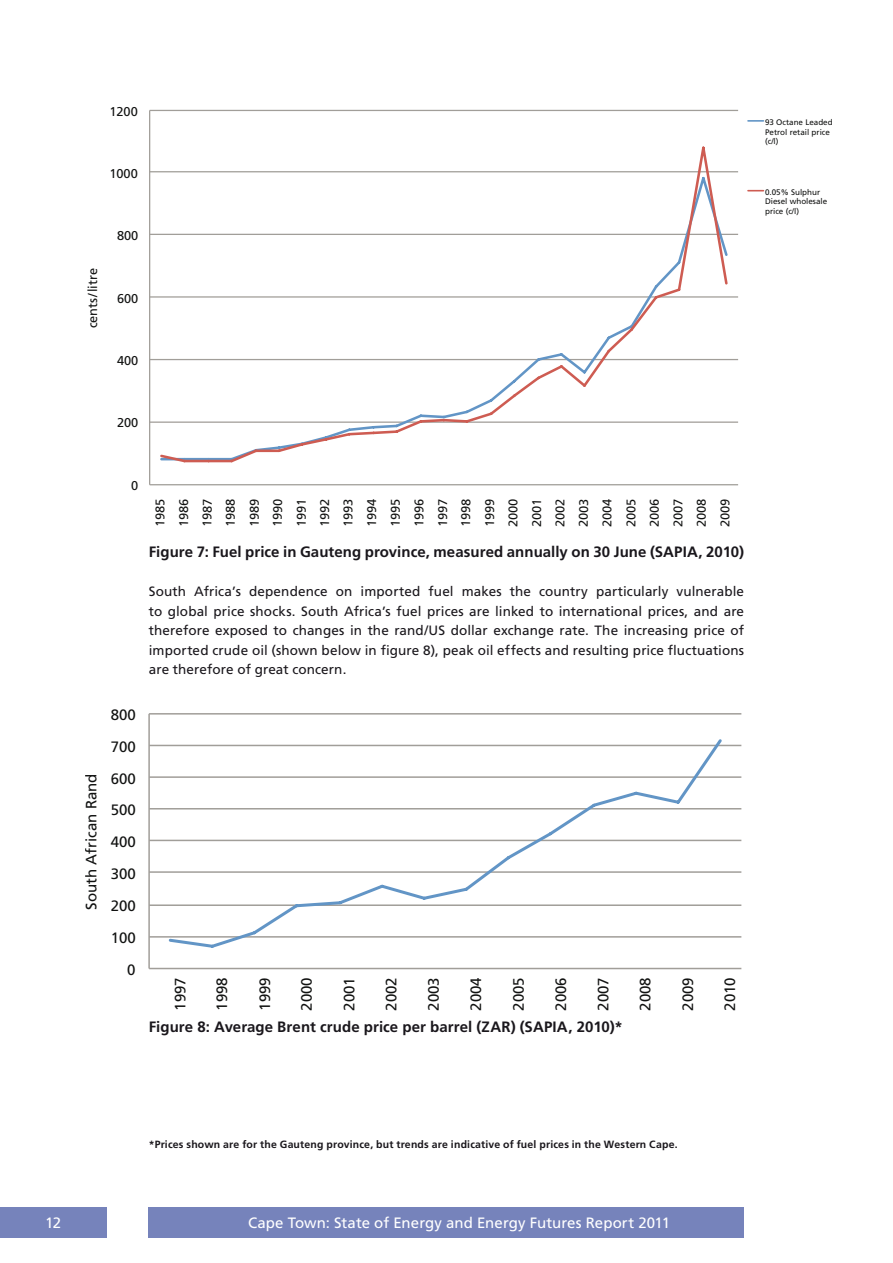
<style>
.page{position:relative;width:893px;height:1263px;background:#fff}
.page>*{position:absolute;margin:0;border:0;box-sizing:border-box;transform-origin:0 0}
.t1{font:700 15px "Frutiger LT Std";letter-spacing:.005em;color:#1a171c}
.t2{font:15px "Frutiger LT Std";color:#111211}
.t3{font:15px "Frutiger LT Std";color:#fff}
.t4{font:13.5px/19.5px "Frutiger LT Std";letter-spacing:.005em;color:#1a171c;text-align:justify}
.t5{font:12.75px "Frutiger LT Std";color:#111211}
.t6{font:12.6px/23.5px "Frutiger LT Std";color:#111211;text-align:justify}
.t7{font:700 10.5px "Frutiger LT Std";letter-spacing:.02em;color:#1a171c}
.t8{font:8.1px/9.6px "Frutiger LT Std";color:#111211}
</style>
<div class="page">
<div style="left:0;top:1207px;width:106px;height:30px;background:#7683bb"></div>
<div style="left:149px;top:1207px;width:595px;height:30px;background:#7683bb"></div>
<hr style="left:150px;top:421px;width:588px;height:2px;background:#a19e99">
<hr style="left:150px;top:359px;width:588px;height:1px;background:#a19e99">
<hr style="left:150px;top:296px;width:588px;height:2px;background:#a19e99">
<hr style="left:150px;top:234px;width:588px;height:1px;background:#a19e99">
<hr style="left:150px;top:171px;width:588px;height:1px;background:#a19e99">
<hr style="left:150px;top:110px;width:588px;height:1px;background:#a19e99">
<hr style="left:149px;top:110px;width:1px;height:375px;background:#a19e99">
<hr style="left:150px;top:484px;width:588px;height:1px;background:#a19e99">
<svg style="left:158px;top:146px;width:571px;height:317px"></svg>
<svg style="left:748px;top:120px;width:15px;height:2px"></svg>
<svg style="left:748px;top:190px;width:15px;height:1px"></svg>
<hr style="left:149px;top:936px;width:592px;height:2px;background:#a19e99">
<hr style="left:149px;top:904px;width:592px;height:2px;background:#a19e99">
<hr style="left:149px;top:871px;width:592px;height:2px;background:#a19e99">
<hr style="left:149px;top:840px;width:592px;height:1px;background:#a19e99">
<hr style="left:149px;top:808px;width:592px;height:1px;background:#a19e99">
<hr style="left:149px;top:776px;width:592px;height:2px;background:#a19e99">
<hr style="left:149px;top:745px;width:592px;height:1px;background:#a19e99">
<hr style="left:149px;top:713px;width:592px;height:1px;background:#a19e99">
<hr style="left:148px;top:714px;width:2px;height:254px;background:#a19e99">
<hr style="left:149px;top:968px;width:592px;height:1px;background:#a19e99">
<svg style="left:167px;top:739px;width:557px;height:209px"></svg>
<p class="t5" style="left:109px;top:104px;width:30px">1200</p>
<p class="t5" style="left:109px;top:166px;width:30px">1000</p>
<p class="t5" style="left:85px;top:328px;width:62px;rotate:-90deg">cents/litre</p>
<p class="t5" style="left:117px;top:228px;width:23px">800</p>
<p class="t5" style="left:117px;top:291px;width:23px">600</p>
<p class="t5" style="left:117px;top:353px;width:23px">400</p>
<p class="t5" style="left:117px;top:416px;width:23px">200</p>
<p class="t2" style="left:83px;top:910px;width:138px;rotate:-90deg">South African Rand</p>
<p class="t5" style="left:131px;top:478px;width:9px">0</p>
<p class="t6" style="left:148px;top:527px;width:30px;rotate:-90deg">1985<br>1986<br>1987<br>1988<br>1989<br>1990<br>1991<br>1992<br>1993<br>1994<br>1995<br>1996<br>1997<br>1998<br>1999<br>2000<br>2001<br>2002<br>2003<br>2004<br>2005<br>2006<br>2007<br>2008<br>2009</p>
<p class="t1" style="left:149px;top:543px;width:597px">Figure 7: Fuel price in Gauteng province, measured annually on 30 June (SAPIA, 2010)</p>
<p class="t4" style="left:149px;top:582px;width:597px">South Africa’s dependence on imported fuel makes the country particularly vulnerable to global price shocks. South Africa’s fuel prices are linked to international prices, and are therefore exposed to changes in the rand/US dollar exchange rate. The increasing price of imported crude oil (shown below in figure 8), peak oil effects and resulting price fluctuations are therefore of great concern.</p>
<p class="t2" style="left:111px;top:706px;width:27px">800</p>
<p class="t2" style="left:111px;top:738px;width:27px">700</p>
<p class="t2" style="left:111px;top:769px;width:27px">600</p>
<p class="t2" style="left:111px;top:801px;width:27px">500</p>
<p class="t2" style="left:111px;top:833px;width:27px">400</p>
<p class="t2" style="left:111px;top:865px;width:27px">300</p>
<p class="t2" style="left:111px;top:897px;width:27px">200</p>
<p class="t2" style="left:111px;top:929px;width:27px">100</p>
<p class="t2" style="left:127px;top:960px;width:10px">0</p>
<p class="t2" style="left:171px;top:1011px;width:35px;rotate:-90deg">1997</p>
<p class="t2" style="left:213px;top:1011px;width:35px;rotate:-90deg">1998</p>
<p class="t2" style="left:256px;top:1011px;width:35px;rotate:-90deg">1999</p>
<p class="t2" style="left:298px;top:1011px;width:35px;rotate:-90deg">2000</p>
<p class="t2" style="left:341px;top:1011px;width:35px;rotate:-90deg">2001</p>
<p class="t2" style="left:382px;top:1011px;width:35px;rotate:-90deg">2002</p>
<p class="t2" style="left:425px;top:1011px;width:35px;rotate:-90deg">2003</p>
<p class="t2" style="left:467px;top:1011px;width:35px;rotate:-90deg">2004</p>
<p class="t2" style="left:510px;top:1011px;width:35px;rotate:-90deg">2005</p>
<p class="t2" style="left:552px;top:1011px;width:35px;rotate:-90deg">2006</p>
<p class="t2" style="left:594px;top:1011px;width:35px;rotate:-90deg">2007</p>
<p class="t2" style="left:636px;top:1011px;width:35px;rotate:-90deg">2008</p>
<p class="t2" style="left:679px;top:1011px;width:35px;rotate:-90deg">2009</p>
<p class="t2" style="left:721px;top:1011px;width:35px;rotate:-90deg">2010</p>
<p class="t1" style="left:149px;top:1018px;width:476px">Figure 8: Average Brent crude price per barrel (ZAR) (SAPIA, 2010)*</p>
<p class="t8" style="left:765px;top:117px;width:69px">93 Octane Leaded<br>Petrol retail price (c/l)</p>
<p class="t8" style="left:765px;top:187px;width:64px">0.05% Sulphur<br>Diesel wholesale price (c/l)</p>
<p class="t7" style="left:149px;top:1138px;width:530px">*Prices shown are for the Gauteng province, but trends are indicative of fuel prices in the Western Cape.</p>
<p class="t3" style="left:45px;top:1214px;width:17px">12</p>
<p class="t3" style="left:248px;top:1214px;width:423px">Cape Town: State of Energy and Energy Futures Report 2011</p>
</div>
